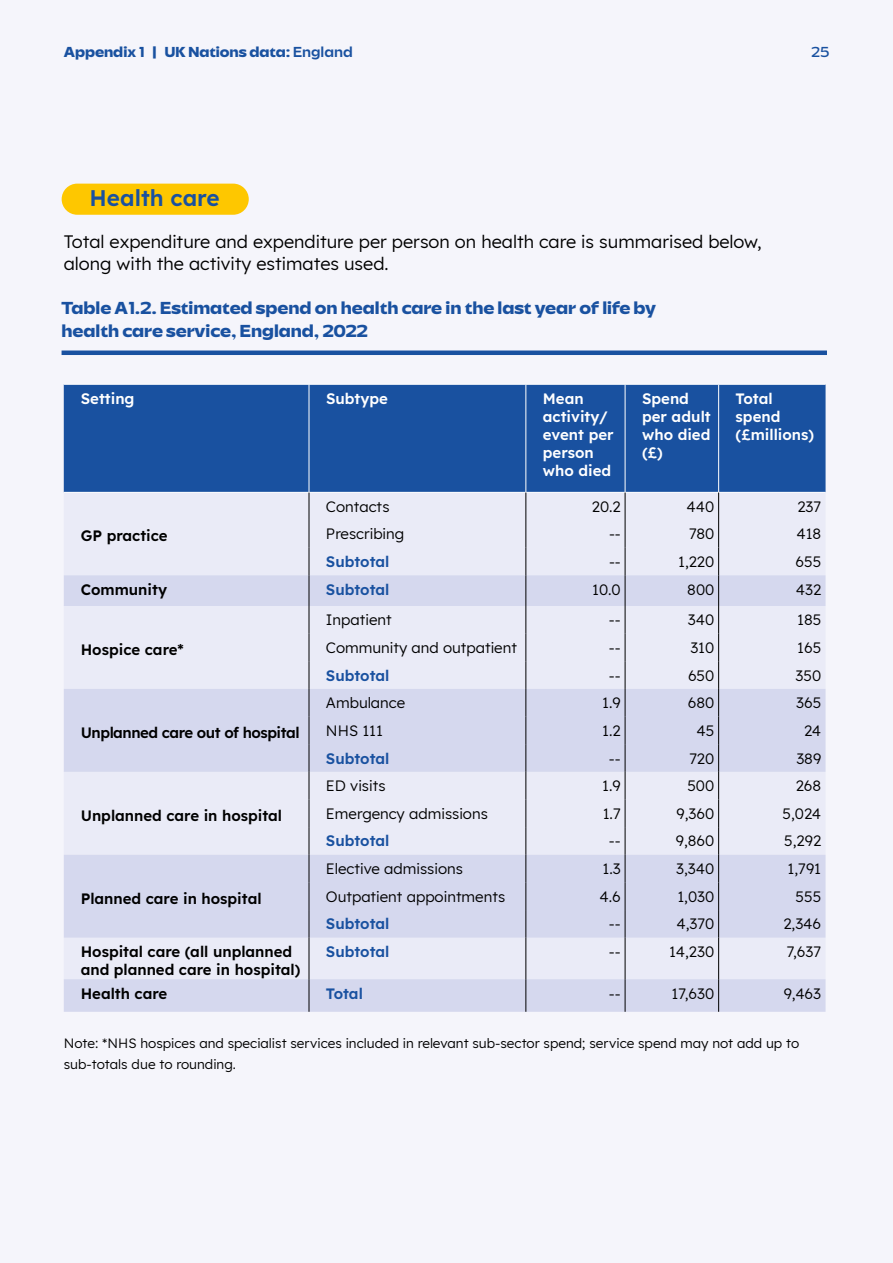
<style>
.page{position:relative;width:893px;height:1263px;background:#f5f5fb}
.page>*{position:absolute;margin:0;border:0;box-sizing:border-box;transform-origin:0 0}
.t1{font:600 22.5px "Lexend";color:#1951a0}
.t2{font:18px/21.6px "Lexend";color:#000}
.t3{font:800 expanded 18px/22.5px "Savior Sans";color:#1951a0}
.t4{font:15px "Lexend";color:#000}
.t5{font:600 15px/18px "Lexend";color:#000}
.t6{font:600 15px/18px "Lexend";color:#fff}
.t7{font:600 15px "Lexend";color:#1951a0}
.t8{font:800 expanded 15px "Savior Sans";color:#1951a0}
.t9{font:600 15px "Lexend";letter-spacing:-.03em;color:#000}
.t10{font:expanded 15px "Savior Sans";color:#1951a0}
.t11{font:13.5px/21.6px "Lexend";color:#000}
.s1{font-weight:500}
</style>
<div class="page">
<div style="left:62px;top:350px;width:765px;height:5px;background:#1951a0"></div>
<div style="left:64px;top:385px;width:761px;height:107px;background:#1951a0"></div>
<div style="left:64px;top:493px;width:761px;height:82px;background:#eaebf7"></div>
<svg style="left:64px;top:575px;width:761px;height:437px;fill:#d5d8ee"></svg>
<hr style="left:64px;top:384px;width:245px;height:1px;background:#fff">
<hr style="left:309px;top:384px;width:217px;height:1px;background:#fff">
<hr style="left:309px;top:384px;width:1px;height:108px;background:#fff">
<hr style="left:526px;top:384px;width:99px;height:1px;background:#fff">
<hr style="left:526px;top:384px;width:1px;height:108px;background:#fff">
<hr style="left:625px;top:384px;width:94px;height:1px;background:#fff">
<hr style="left:625px;top:384px;width:1px;height:108px;background:#fff">
<hr style="left:719px;top:384px;width:106px;height:1px;background:#fff">
<hr style="left:718px;top:384px;width:1px;height:108px;background:#fff">
<hr style="left:64px;top:492px;width:245px;height:1px;background:#fff">
<hr style="left:309px;top:492px;width:217px;height:1px;background:#fff">
<hr style="left:526px;top:492px;width:99px;height:1px;background:#fff">
<hr style="left:625px;top:492px;width:94px;height:1px;background:#fff">
<hr style="left:719px;top:492px;width:106px;height:1px;background:#fff">
<svg style="left:309px;top:492px;width:1px;height:83px"></svg>
<hr style="left:309px;top:575px;width:1px;height:31px;background:#000">
<svg style="left:309px;top:606px;width:1px;height:332px"></svg>
<hr style="left:309px;top:938px;width:1px;height:41px;background:#000">
<hr style="left:309px;top:979px;width:1px;height:33px;background:#000">
<svg style="left:526px;top:492px;width:1px;height:83px"></svg>
<hr style="left:526px;top:575px;width:1px;height:31px;background:#000">
<svg style="left:526px;top:606px;width:1px;height:332px"></svg>
<hr style="left:526px;top:938px;width:1px;height:41px;background:#000">
<hr style="left:526px;top:979px;width:1px;height:33px;background:#000">
<svg style="left:625px;top:492px;width:1px;height:83px"></svg>
<hr style="left:625px;top:575px;width:1px;height:31px;background:#000">
<svg style="left:625px;top:606px;width:1px;height:332px"></svg>
<hr style="left:625px;top:938px;width:1px;height:41px;background:#000">
<hr style="left:625px;top:979px;width:1px;height:33px;background:#000">
<svg style="left:718px;top:492px;width:1px;height:83px"></svg>
<hr style="left:718px;top:575px;width:1px;height:31px;background:#000">
<svg style="left:718px;top:606px;width:1px;height:332px"></svg>
<hr style="left:718px;top:938px;width:1px;height:41px;background:#000">
<hr style="left:718px;top:979px;width:1px;height:33px;background:#000">
<div style="left:62px;top:184px;width:187px;height:31px;background:#fec700;border-radius:16px"></div>
<p class="t8" style="left:64px;top:43px;width:291px">Appendix 1 | UK Nations data: <span class="s1">England</span></p>
<p class="t10" style="left:812px;top:43px;width:19px">25</p>
<h1 class="t1" style="left:90px;top:181px;width:132px">Health care</h1>
<p class="t2" style="left:64px;top:230px;width:699px">Total expenditure and expenditure per person on health care is summarised below, along with the activity estimates used.</p>
<p class="t3" style="left:62px;top:297px;width:596px">Table A1.2. Estimated spend on health care in the last year of life by health care service, England, 2022</p>
<p class="t6" style="left:81px;top:388px;width:55px">Setting</p>
<p class="t6" style="left:326px;top:388px;width:63px">Subtype</p>
<p class="t6" style="left:543px;top:388px;width:72px">Mean activity/ event per person who died</p>
<p class="t6" style="left:642px;top:388px;width:70px">Spend per adult who died (£)</p>
<p class="t6" style="left:736px;top:388px;width:80px">Total spend (£millions)</p>
<p class="t5" style="left:81px;top:526px;width:88px">GP practice</p>
<p class="t4" style="left:326px;top:495px;width:65px">Contacts</p>
<p class="t4" style="left:592px;top:495px;width:31px">20.2</p>
<p class="t4" style="left:687px;top:495px;width:29px">440</p>
<p class="t4" style="left:797px;top:495px;width:25px">237</p>
<p class="t4" style="left:326px;top:523px;width:80px">Prescribing</p>
<p class="t4" style="left:609px;top:523px;width:13px">--</p>
<p class="t4" style="left:689px;top:523px;width:27px">780</p>
<p class="t4" style="left:796px;top:523px;width:26px">418</p>
<p class="t7" style="left:326px;top:550px;width:65px">Subtotal</p>
<p class="t4" style="left:609px;top:551px;width:13px">--</p>
<p class="t4" style="left:678px;top:551px;width:38px">1,220</p>
<p class="t4" style="left:796px;top:551px;width:27px">655</p>
<p class="t5" style="left:81px;top:579px;width:88px">Community</p>
<p class="t7" style="left:326px;top:578px;width:65px">Subtotal</p>
<p class="t4" style="left:592px;top:578px;width:30px">10.0</p>
<p class="t4" style="left:687px;top:578px;width:29px">800</p>
<p class="t4" style="left:796px;top:578px;width:27px">432</p>
<p class="t5" style="left:81px;top:640px;width:105px">Hospice care*</p>
<p class="t9" style="left:81px;top:721px;width:220px">Unplanned care out of hospital</p>
<p class="t5" style="left:81px;top:805px;width:203px">Unplanned care in hospital</p>
<p class="t5" style="left:81px;top:888px;width:182px">Planned care in hospital</p>
<p class="t4" style="left:326px;top:609px;width:67px">Inpatient</p>
<p class="t4" style="left:609px;top:609px;width:13px">--</p>
<p class="t4" style="left:688px;top:609px;width:28px">340</p>
<p class="t4" style="left:797px;top:609px;width:26px">185</p>
<p class="t4" style="left:326px;top:637px;width:193px">Community and outpatient</p>
<p class="t4" style="left:609px;top:637px;width:13px">--</p>
<p class="t4" style="left:690px;top:637px;width:26px">310</p>
<p class="t4" style="left:797px;top:637px;width:26px">165</p>
<p class="t7" style="left:326px;top:664px;width:65px">Subtotal</p>
<p class="t4" style="left:609px;top:664px;width:13px">--</p>
<p class="t4" style="left:688px;top:664px;width:28px">650</p>
<p class="t4" style="left:796px;top:664px;width:27px">350</p>
<p class="t4" style="left:326px;top:692px;width:81px">Ambulance</p>
<p class="t4" style="left:602px;top:692px;width:20px">1.9</p>
<p class="t4" style="left:688px;top:692px;width:28px">680</p>
<p class="t4" style="left:796px;top:692px;width:27px">365</p>
<p class="t4" style="left:326px;top:720px;width:59px">NHS 111</p>
<p class="t4" style="left:602px;top:720px;width:20px">1.2</p>
<p class="t4" style="left:696px;top:720px;width:19px">45</p>
<p class="t4" style="left:804px;top:720px;width:19px">24</p>
<p class="t7" style="left:326px;top:747px;width:65px">Subtotal</p>
<p class="t4" style="left:609px;top:747px;width:13px">--</p>
<p class="t4" style="left:689px;top:747px;width:26px">720</p>
<p class="t4" style="left:796px;top:747px;width:26px">389</p>
<p class="t4" style="left:326px;top:775px;width:61px">ED visits</p>
<p class="t4" style="left:602px;top:775px;width:20px">1.9</p>
<p class="t4" style="left:687px;top:775px;width:28px">500</p>
<p class="t4" style="left:796px;top:775px;width:27px">268</p>
<p class="t4" style="left:326px;top:803px;width:163px">Emergency admissions</p>
<p class="t4" style="left:603px;top:803px;width:20px">1.7</p>
<p class="t4" style="left:677px;top:803px;width:39px">9,360</p>
<p class="t4" style="left:782px;top:803px;width:40px">5,024</p>
<p class="t7" style="left:326px;top:830px;width:65px">Subtotal</p>
<p class="t4" style="left:609px;top:830px;width:13px">--</p>
<p class="t4" style="left:676px;top:830px;width:40px">9,860</p>
<p class="t4" style="left:784px;top:830px;width:38px">5,292</p>
<p class="t4" style="left:326px;top:858px;width:139px">Elective admissions</p>
<p class="t4" style="left:602px;top:858px;width:20px">1.3</p>
<p class="t4" style="left:676px;top:858px;width:40px">3,340</p>
<p class="t4" style="left:788px;top:858px;width:35px">1,791</p>
<p class="t4" style="left:326px;top:886px;width:181px">Outpatient appointments</p>
<p class="t4" style="left:599px;top:886px;width:23px">4.6</p>
<p class="t4" style="left:677px;top:886px;width:38px">1,030</p>
<p class="t4" style="left:796px;top:886px;width:27px">555</p>
<p class="t7" style="left:326px;top:912px;width:65px">Subtotal</p>
<p class="t4" style="left:609px;top:913px;width:13px">--</p>
<p class="t4" style="left:676px;top:913px;width:39px">4,370</p>
<p class="t4" style="left:783px;top:913px;width:39px">2,346</p>
<p class="t5" style="left:81px;top:942px;width:221px">Hospital care (all unplanned and planned care in hospital)</p>
<p class="t7" style="left:326px;top:940px;width:65px">Subtotal</p>
<p class="t4" style="left:609px;top:941px;width:13px">--</p>
<p class="t4" style="left:669px;top:941px;width:47px">14,230</p>
<p class="t4" style="left:787px;top:941px;width:36px">7,637</p>
<p class="t5" style="left:81px;top:983px;width:88px">Health care</p>
<p class="t7" style="left:326px;top:982px;width:39px">Total</p>
<p class="t4" style="left:609px;top:982px;width:13px">--</p>
<p class="t4" style="left:672px;top:982px;width:44px">17,630</p>
<p class="t4" style="left:784px;top:982px;width:39px">9,463</p>
<p class="t11" style="left:64px;top:1031px;width:737px">Note: *NHS hospices and specialist services included in relevant sub-sector spend; service spend may not add up to sub-totals due to rounding.</p>
</div>
